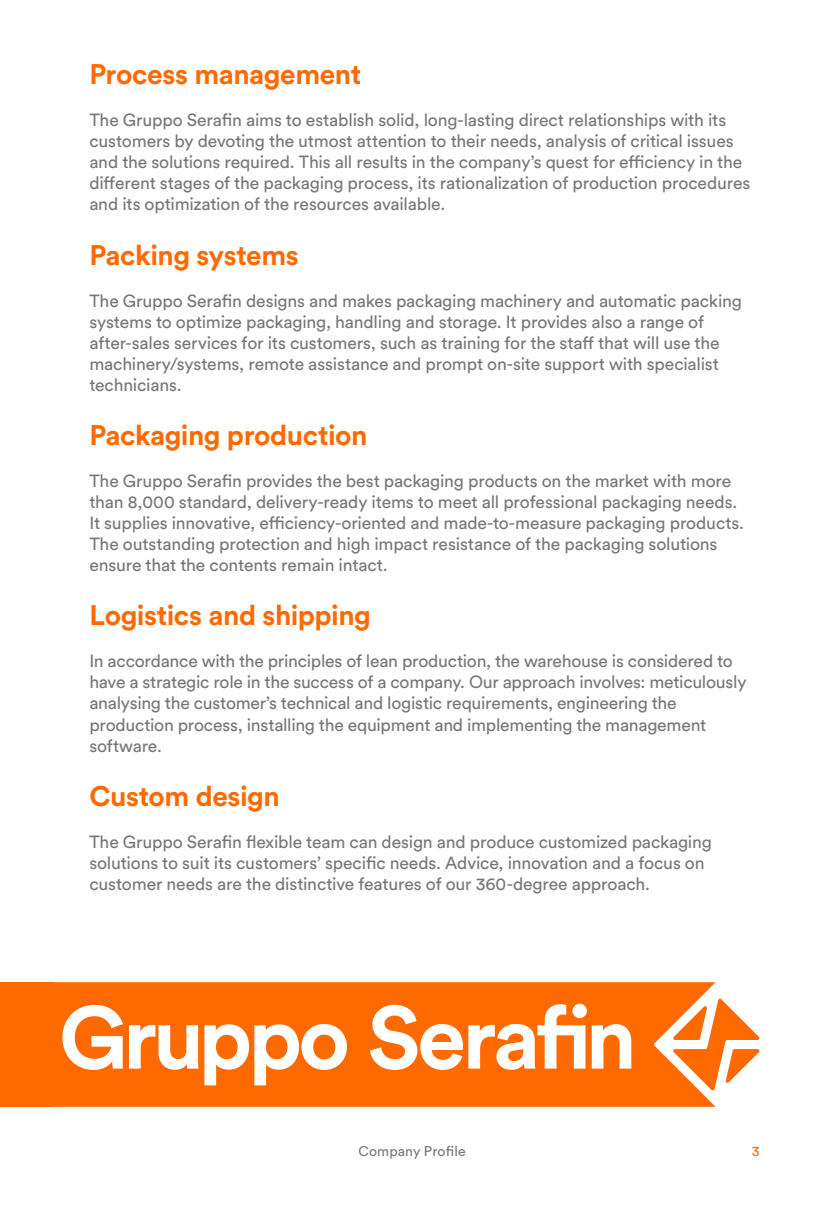
<style>
.page{position:relative;width:824px;height:1221px;background:#fff}
.page>*{position:absolute;margin:0;border:0;box-sizing:border-box;transform-origin:0 0}
.t1{font:700 28px "Circular Std";letter-spacing:-.015em;color:#ff6a00}
.t2{font:17.5px/21px "Circular Std";letter-spacing:-.01em;color:#77777a}
.t3{font:14px "Circular Std";letter-spacing:.01em;color:#77777a}
.t4{font:14px "Circular Std";color:#ff6a00}
</style>
<div class="page">
<svg style="left:52px;top:982px;width:663px;height:124px;fill:#ff6a00"></svg>
<svg style="left:672px;top:998px;width:88px;height:92px"></svg>
<div style="left:0;top:982px;width:52px;height:124px;background:#ff6a00"></div>
<h1 class="t1" style="left:89px;top:56px;width:273px">Process management</h1>
<p class="t2" style="left:89px;top:109px;width:662px">The Gruppo Serafin aims to establish solid, long-lasting direct relationships with its customers by devoting the utmost attention to their needs, analysis of critical issues and the solutions required. This all results in the company’s quest for efficiency in the different stages of the packaging process, its rationalization of production procedures and its optimization of the resources available.</p>
<h1 class="t1" style="left:89px;top:237px;width:211px">Packing systems</h1>
<p class="t2" style="left:89px;top:290px;width:654px">The Gruppo Serafin designs and makes packaging machinery and automatic packing systems to optimize packaging, handling and storage. It provides also a range of after-sales services for its customers, such as training for the staff that will use the machinery/systems, remote assistance and prompt on-site support with specialist technicians.</p>
<h1 class="t1" style="left:89px;top:417px;width:279px">Packaging production</h1>
<p class="t2" style="left:89px;top:470px;width:656px">The Gruppo Serafin provides the best packaging products on the market with more than 8,000 standard, delivery-ready items to meet all professional packaging needs.<br>It supplies innovative, efficiency-oriented and made-to-measure packaging products.<br>The outstanding protection and high impact resistance of the packaging solutions ensure that the contents remain intact.</p>
<h1 class="t1" style="left:89px;top:597px;width:283px">Logistics and shipping</h1>
<p class="t2" style="left:89px;top:650px;width:658px">In accordance with the principles of lean production, the warehouse is considered to have a strategic role in the success of a company. Our approach involves: meticulously analysing the customer’s technical and logistic requirements, engineering the production process, installing the equipment and implementing the management software.</p>
<h1 class="t1" style="left:89px;top:777px;width:192px">Custom design</h1>
<p class="t2" style="left:89px;top:830px;width:624px">The Gruppo Serafin flexible team can design and produce customized packaging solutions to suit its customers’ specific needs. Advice, innovation and a focus on customer needs are the distinctive features of our 360-degree approach.</p>
<p class="t3" style="left:358px;top:1142px;width:109px">Company Profile</p>
<p class="t4" style="left:751px;top:1142px;width:9px">3</p>
</div>
